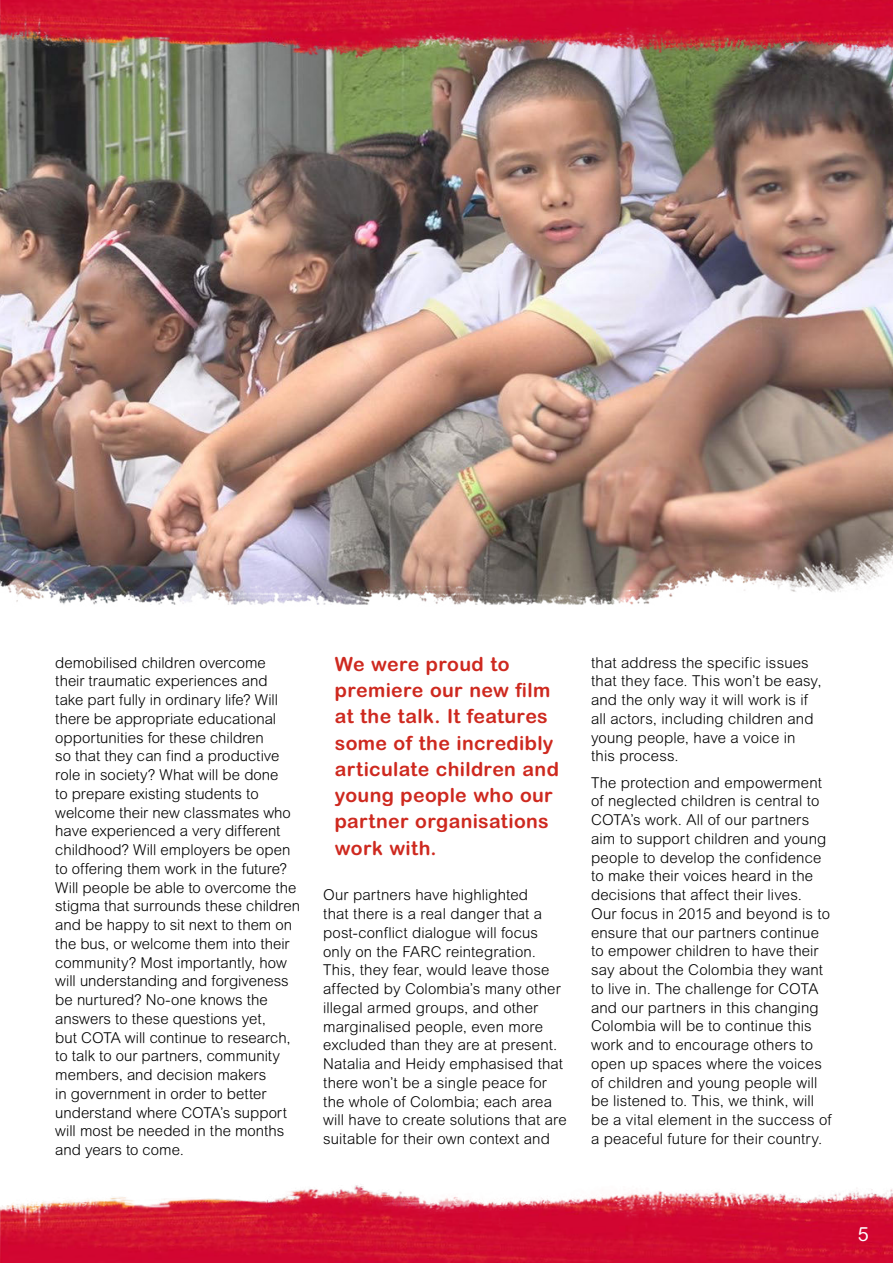
<style>
.page{position:relative;width:893px;height:1263px;background:#fff}
.page>*{position:absolute;margin:0;border:0;box-sizing:border-box;transform-origin:0 0}
.t1{font:700 19.5px/26.2px "Arial Rounded MT Std";letter-spacing:.015em;color:#ce291f}
.t2{font:19.5px "Arial Rounded MT Std";color:#fff}
.t3{font:300 15px/18.8px "Arial Rounded MT Std";letter-spacing:.005em;color:#000}
</style>
<div class="page">
<img style="left:0;top:64px;width:893px;height:541px">
<img style="left:1px;top:1185px;width:892px;height:78px">
<img style="left:0;top:0;width:893px;height:64px">
<img style="left:0;top:847px;width:1px;height:416px">
<p class="t3" style="left:55px;top:654px;width:246px">demobilised children overcome<br>their traumatic experiences and<br>take part fully in ordinary life? Will there be appropriate educational opportunities for these children<br>so that they can find a productive role in society? What will be done<br>to prepare existing students to welcome their new classmates who have experienced a very different childhood? Will employers be open to offering them work in the future?<br>Will people be able to overcome the stigma that surrounds these children and be happy to sit next to them on the bus, or welcome them into their community? Most importantly, how will understanding and forgiveness be nurtured? No-one knows the answers to these questions yet,<br>but COTA will continue to research, to talk to our partners, community members, and decision makers<br>in government in order to better understand where COTA’s support will most be needed in the months and years to come.</p>
<h1 class="t1" style="left:335px;top:653px;width:226px">We were proud to premiere our new film at the talk. It features some of the incredibly articulate children and young people who our partner organisations work with.</h1>
<p class="t3" style="left:323px;top:887px;width:245px">Our partners have highlighted<br>that there is a real danger that a post-conflict dialogue will focus only on the FARC reintegration.<br>This, they fear, would leave those affected by Colombia’s many other illegal armed groups, and other marginalised people, even more excluded than they are at present.<br>Natalia and Heidy emphasised that there won’t be a single peace for the whole of Colombia; each area will have to create solutions that are suitable for their own context and</p>
<p class="t3" style="left:591px;top:654px;width:232px">that address the specific issues that they face. This won’t be easy, and the only way it will work is if all actors, including children and young people, have a voice in this process.</p>
<p class="t3" style="left:591px;top:774px;width:242px">The protection and empowerment of neglected children is central to COTA’s work. All of our partners aim to support children and young people to develop the confidence to make their voices heard in the decisions that affect their lives.<br>Our focus in 2015 and beyond is to ensure that our partners continue to empower children to have their say about the Colombia they want to live in. The challenge for COTA and our partners in this changing Colombia will be to continue this work and to encourage others to open up spaces where the voices of children and young people will be listened to. This, we think, will be a vital element in the success of a peaceful future for their country.</p>
<h1 class="t2" style="left:858px;top:1227px;width:12px">5<sup>5</sup></h1>
</div>
